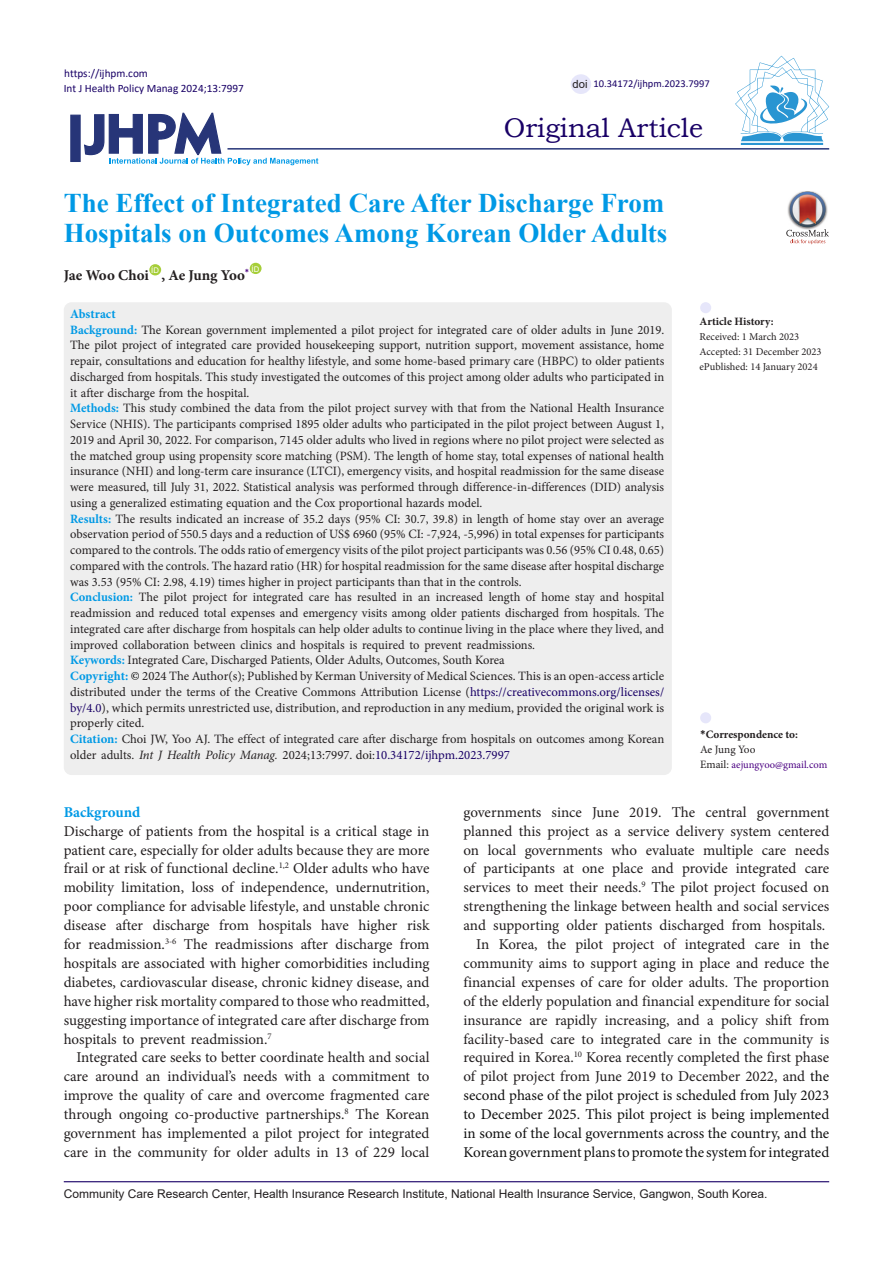
<style>
.page{position:relative;width:893px;height:1263px;background:#fff}
.page>*{position:absolute;margin:0;border:0;box-sizing:border-box;transform-origin:0 0}
.Default{font:700 27px/30px "Times New Roman";color:#0099e5}
.t1{font:27px "Bookman Old Style";color:#190066}
.t2{font:15px/18.9px "Minion Pro";letter-spacing:-.005em;color:#231f20;text-align:justify}
.Default-2{font:700 15px "Minion Pro";letter-spacing:-.01em;color:#231f20}
.heading_1{font:700 15px "Minion Pro";color:#0099e5}
.Default-3{font:12.75px/15.8px "Minion Pro";letter-spacing:-.005em;color:#231f20;text-align:justify}
.Default-4{font:700 12.75px "Minion Pro";color:#0099e5}
.t3{font:12px "Arial";color:#231f20}
.t4{font:11.25px "Calibri";color:#190066}
.t5{font:700 11.25px "Minion Pro";color:#231f20}
.t6{font:11.25px "Minion Pro";letter-spacing:-.015em;color:#231f20}
.t7{font:11.25px "Arial";color:#231f20}
.t8{font:10.5px "Minion Pro";color:#231f20}
.t9{font:10.5px "Minion Pro";color:#4b0082}
.t10{font:10.5px "Calibri";color:#190066}
.t11{font:7.8px "Arial";color:#fff}
.s1{font-weight:700;color:#0099e5}
.s2{color:#000}
.s3{color:#190066}
.s4{font-style:italic}
.s5{font-family:"Calibri"}
.s6{font-size:11.25px;color:#231f20}
.s7{color:#111}
</style>
<div class="page">
<svg style="left:84px;top:112px;width:234px;height:53px"></svg>
<div style="left:70px;top:115px;width:11px;height:47px;background:#273578;border:1px solid #273578"></div>
<div style="left:149px;top:264px;width:12px;height:11px;background:#a6ce39;border-radius:50%"></div>
<div style="left:250px;top:263px;width:12px;height:11px;background:#a6ce39;border-radius:50%"></div>
<hr style="left:227px;top:148px;width:602px;height:2px;background:#273578">
<div style="left:64px;top:302px;width:608px;height:473px;background:#eee;border-radius:8px"></div>
<div style="left:700px;top:712px;width:11px;height:11px;background:#e6e6fa;border-radius:50%"></div>
<div style="left:700px;top:302px;width:11px;height:11px;background:#e6e6fa;border-radius:50%"></div>
<hr style="left:64px;top:1181px;width:765px;height:1px;background:#190066">
<hr style="left:741px;top:143px;width:82px;height:2px;background:#2995d2">
<svg style="left:735px;top:56px;width:94px;height:85px"></svg>
<div style="left:571px;top:74px;width:20px;height:20px;background:#e6e6fa;border-radius:50%"></div>
<img style="left:801px;top:191px;width:13px;height:1px">
<svg style="left:786px;top:192px;width:43px;height:52px"></svg>
<p class="t4" style="left:64px;top:65px;width:85px">https://ijhpm.com</p>
<p class="t4" style="left:64px;top:81px;width:182px">Int J Health Policy Manag 2024;13:7997</p>
<p class="t7" style="left:573px;top:76px;width:17px">doi</p>
<p class="t10" style="left:593px;top:76px;width:118px">10.34172/ijhpm.2023.7997</p>
<p class="t1" style="left:504px;top:110px;width:201px">Original Article</p>
<p class="Default" style="left:64px;top:188px;width:605px">The Effect of Integrated Care After Discharge From<br>Hospitals on Outcomes Among Korean Older Adults</p>
<p class="Default-2" style="left:64px;top:264px;width:87px">Jae Woo Choi</p>
<p class="t11" style="left:151px;top:265px;width:9px">ID</p>
<p class="Default-2" style="left:162px;top:264px;width:89px">, Ae Jung Yoo<sup>*</sup></p>
<p class="t11" style="left:252px;top:263px;width:9px">ID</p>
<p class="Default-4" style="left:70px;top:305px;width:47px">Abstract</p>
<p class="Default-3" style="left:70px;top:322px;width:596px"><span class="s1">Background:</span> The Korean government implemented a pilot project for integrated care of older adults in June 2019.<br>The pilot project of integrated care provided housekeeping support, nutrition support, movement assistance, home repair, consultations and education for healthy lifestyle, and some home-based primary care (HBPC) to older patients discharged from hospitals. This study investigated the outcomes of this project among older adults who participated in it after discharge from the hospital.</p>
<p class="Default-3" style="left:70px;top:401px;width:596px"><span class="s1">Methods:</span> This study combined the data from the pilot project survey with that from the National Health Insurance Service (NHIS). The participants comprised 1895 older adults who participated in the pilot project between August 1, 2019 and April 30, 2022. For comparison, 7145 older adults who lived in regions where no pilot project were selected as the matched group using propensity score matching (PSM). The length of home stay, total expenses of national health insurance (NHI) and long-term care insurance (LTCI), emergency visits, and hospital readmission for the same disease were measured, till July 31, 2022. Statistical analysis was performed through difference-in-differences (DID) analysis using a generalized estimating equation and the Cox proportional hazards model.</p>
<p class="Default-3" style="left:70px;top:511px;width:596px"><span class="s1">Results:</span> The results indicated an increase of 35.2 days (95% CI: 30.7, 39.8) in length of home stay over an average observation period of 550.5 days and a reduction of US$ 6960 (95% CI: -7,924, -5,996) in total expenses for participants compared to the controls. The odds ratio of emergency visits of the pilot project participants was 0.56 (95% CI 0.48, 0.65) compared with the controls. The hazard ratio (HR) for hospital readmission for the same disease after hospital discharge was 3.53 (95% CI: 2.98, 4.19) times higher in project participants than that in the controls.</p>
<p class="Default-3" style="left:70px;top:590px;width:596px"><span class="s1">Conclusion:</span> The pilot project for integrated care has resulted in an increased length of home stay and hospital readmission and reduced total expenses and emergency visits among older patients discharged from hospitals. The integrated care after discharge from hospitals can help older adults to continue living in the place where they lived, and improved collaboration between clinics and hospitals is required to prevent readmissions.</p>
<p class="Default-3" style="left:70px;top:653px;width:436px"><span class="s1">Keywords:</span> Integrated Care, Discharged Patients, Older Adults, Outcomes, South Korea</p>
<p class="Default-3" style="left:70px;top:668px;width:596px"><span class="s1">Copyright:</span> <span class="s2">©</span> 2024 The Author(s); Published by Kerman University of Medical Sciences. This is an open-access article distributed under the terms of the Creative Commons Attribution License (<span class="s3">https://creativecommons.org/licenses/ by/4.0</span>), which permits unrestricted use, distribution, and reproduction in any medium, provided the original work is properly cited.</p>
<p class="Default-3" style="left:70px;top:731px;width:596px"><span class="s1">Citation:</span> Choi JW, Yoo AJ. The effect of integrated care after discharge from hospitals on outcomes among Korean older adults. <span class="s4">Int J Health Policy Manag.</span> 2024;13:7997. doi:<span class="s3">10.34172/ijhpm.2023.7997</span></p>
<p class="t5" style="left:700px;top:727px;width:99px"><span class="s5">*</span>Correspondence to:</p>
<p class="t5" style="left:699px;top:314px;width:76px">Article History:</p>
<p class="t8" style="left:699px;top:330px;width:101px">Received: 1 March 2023</p>
<p class="t8" style="left:699px;top:345px;width:124px">Accepted: 31 December 2023</p>
<p class="t8" style="left:699px;top:360px;width:120px">ePublished: 14 January 2024</p>
<p class="t6" style="left:700px;top:742px;width:57px">Ae Jung Yoo</p>
<p class="t9" style="left:700px;top:758px;width:129px"><span class="s6">Email:</span> aejungyoo@gmail.com</p>
<p class="heading_1" style="left:64px;top:801px;width:78px">Background</p>
<p class="t2" style="left:64px;top:821px;width:367px">Discharge of patients from the hospital is a critical stage in patient care, especially for older adults because they are more frail or at risk of functional decline.<sup>1,2</sup> Older adults who have mobility limitation, loss of independence, undernutrition, poor compliance for advisable lifestyle, and unstable chronic disease after discharge from hospitals have higher risk for readmission.<sup>3-6</sup> The readmissions after discharge from hospitals are associated with higher comorbidities including diabetes, cardiovascular disease, chronic kidney disease, and have higher risk mortality compared to those who readmitted, suggesting importance of integrated care after discharge from hospitals to prevent readmission.<sup>7</sup></p>
<p class="t2" style="left:64px;top:1048px;width:367px;text-indent:13px">Integrated care seeks to better coordinate health and social care around an individual’s needs with a commitment to improve the quality of care and overcome fragmented care through ongoing co-productive partnerships.<sup>8</sup> The Korean government has implemented a pilot project for integrated care in the community for older adults in 13 of 229 local</p>
<p class="t2" style="left:463px;top:802px;width:367px">governments since June 2019. The central government planned this project as a service delivery system centered on local governments who evaluate multiple care needs of participants at one place and provide integrated care services to meet their needs.<sup>9</sup> The pilot project focused on strengthening the linkage between health and social services and supporting older patients discharged from hospitals.</p>
<p class="t2" style="left:463px;top:935px;width:367px;text-indent:13px">In Korea, the pilot project of integrated care in the community aims to support aging in place and reduce the financial expenses of care for older adults. The proportion of the elderly population and financial expenditure for social insurance are rapidly increasing, and a policy shift from facility-based care to integrated care in the community is required in Korea.<sup>10</sup> Korea recently completed the first phase of pilot project from June 2019 to December 2022, and <span class="s7">the second phase of the pilot project is scheduled from July 2023 to December 2025. This pilot project is being implemented in some of the local governments across the country, and the Korean government plans to promote the system for integrated</span></p>
<p class="t3" style="left:64px;top:1185px;width:705px">Community Care Research Center, Health Insurance Research Institute, National Health Insurance Service, Gangwon, South Korea.</p>
</div>
